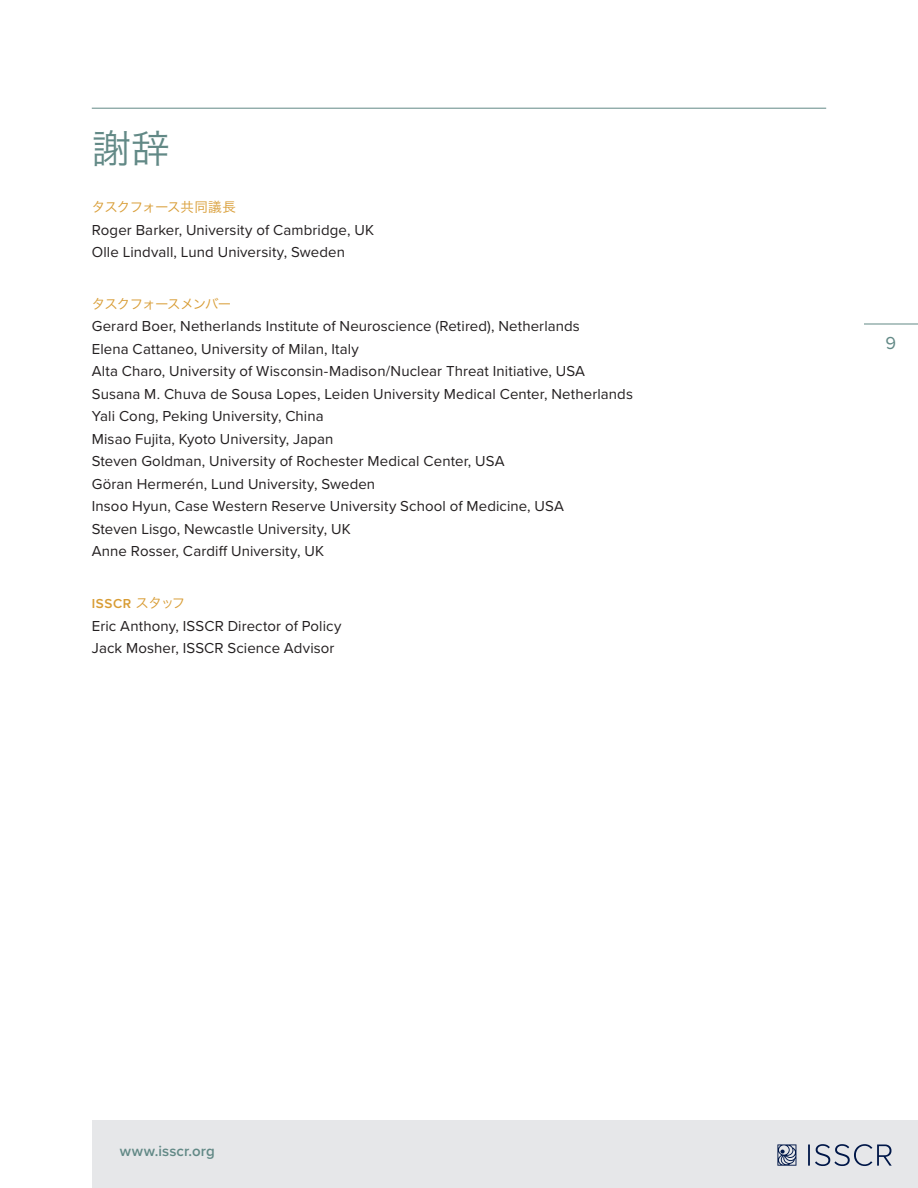
<style>
.page{position:relative;width:918px;height:1188px;background:#fff}
.page>*{position:absolute;margin:0;border:0;box-sizing:border-box;transform-origin:0 0}
.t1{font:39px "Hira Kaku Pro W3";color:#628986}
.t2{font:18px "Proxima Nova";color:#628986}
.t3{font:15px/22.5px "Proxima Nova";letter-spacing:.005em;color:#231f20}
.t4{font:600 15px "Proxima Nova";letter-spacing:.005em;color:#628986}
.t5{font:13.5px "Hira Kaku Pro W3";letter-spacing:-.06em;color:#d89c34}
.t6{font:600 13.5px "Proxima Nova";letter-spacing:.045em;color:#d89c34}
.s1{font-family:"Hira Kaku Pro W3";font-weight:400}
</style>
<div class="page">
<hr style="left:864px;top:324px;width:54px;height:1px;background:#628986">
<div style="left:92px;top:1120px;width:826px;height:68px;background:#e6e7e9"></div>
<svg style="left:777px;top:1144px;width:19px;height:22px"></svg>
<svg style="left:808px;top:1144px;width:84px;height:22px"></svg>
<hr style="left:92px;top:108px;width:734px;height:1px;background:#628986">
<h1 class="t1" style="left:92px;top:113px;width:80px">謝辞</h1>
<p class="t5" style="left:92px;top:195px;width:146px">タスクフォース共同議長</p>
<p class="t3" style="left:92px;top:218px;width:284px">Roger Barker, University of Cambridge, UK<br>Olle Lindvall, Lund University, Sweden</p>
<p class="t5" style="left:92px;top:292px;width:141px">タスクフォースメンバー</p>
<p class="t3" style="left:92px;top:314px;width:543px">Gerard Boer, Netherlands Institute of Neuroscience (Retired), Netherlands<br>Elena Cattaneo, University of Milan, Italy<br>Alta Charo, University of Wisconsin-Madison/Nuclear Threat Initiative, USA Susana M. Chuva de Sousa Lopes, Leiden University Medical Center, Netherlands Yali Cong, Peking University, China<br>Misao Fujita, Kyoto University, Japan<br>Steven Goldman, University of Rochester Medical Center, USA<br>Göran Hermerén, Lund University, Sweden<br>Insoo Hyun, Case Western Reserve University School of Medicine, USA<br>Steven Lisgo, Newcastle University, UK<br>Anne Rosser, Cardiff University, UK</p>
<p class="t6" style="left:92px;top:594px;width:95px">ISSCR <span class="s1">スタッフ</span></p>
<p class="t3" style="left:92px;top:614px;width:251px">Eric Anthony, ISSCR Director of Policy<br>Jack Mosher, ISSCR Science Advisor</p>
<p class="t4" style="left:120px;top:1140px;width:96px">www.isscr.org</p>
<p class="t2" style="left:886px;top:330px;width:12px">9</p>
</div>
